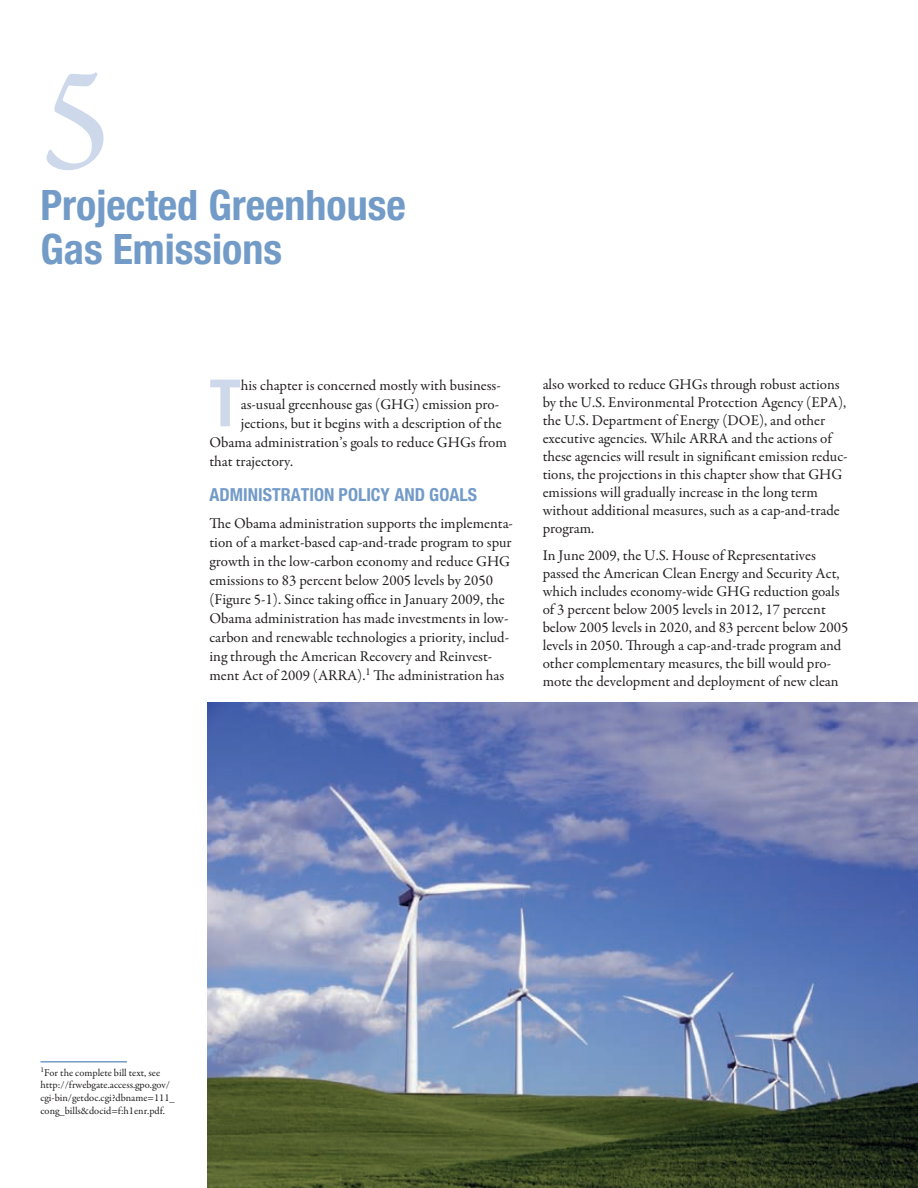
<style>
.page{position:relative;width:918px;height:1188px;background:#fff}
.page>*{position:absolute;margin:0;border:0;box-sizing:border-box;transform-origin:0 0}
.t1{font:150px "Arno Pro";color:#cdd9eb}
.t2{font:700 condensed 65.4px "Helvetica Neue LT Std";color:#cdd9eb}
.t3{font:700 condensed 42px/43.5px "Helvetica Neue LT Std";color:#739bc8}
.t4{font:700 condensed 18px "Helvetica Neue LT Std";color:#739bc8}
.t5{font:15px/18px "Garamond Premr Pro";color:#231f20}
.t6{font:10.5px/12.8px "Garamond Premr Pro";color:#231f20}
</style>
<div class="page">
<img style="left:208px;top:702px;width:710px;height:486px">
<hr style="left:40px;top:1061px;width:87px;height:2px;background:#739bc8">
<h1 class="t1" style="left:40px;top:33px;width:73px">5</h1>
<h3 class="t3" style="left:40px;top:183px;width:367px">Projected Greenhouse<br>Gas Emissions</h3>
<h2 class="t2" style="left:209px;top:363px;width:33px">T</h2>
<p class="t5" style="left:241px;top:377px;width:261px">his chapter is concerned mostly with business-</p>
<p class="t5" style="left:241px;top:396px;width:260px">as-usual greenhouse gas (GHG) emission pro-</p>
<p class="t5" style="left:241px;top:415px;width:262px">jections, but it begins with a description of the</p>
<p class="t5" style="left:209px;top:434px;width:299px">Obama administration’s goals to reduce GHGs from</p>
<p class="t5" style="left:209px;top:453px;width:85px">that trajectory.</p>
<p class="t4" style="left:209px;top:483px;width:269px">Administration Policy and Goals</p>
<p class="t5" style="left:209px;top:514px;width:305px;line-height:18.9px">The Obama administration supports the implementa&shy;tion of a market-based cap-and-trade program to spur growth in the low-carbon economy and reduce GHG emissions to 83 percent below 2005 levels by 2050 (Figure 5-1). Since taking office in January 2009, the Obama administration has made investments in low&shy;carbon and renewable technologies a priority, includ&shy;ing through the American Recovery and Reinvest&shy;ment Act of 2009 (ARRA).<sup>1</sup> The administration has</p>
<p class="t5" style="left:543px;top:376px;width:306px">also worked to reduce GHGs through robust actions by the U.S. Environmental Protection Agency (EPA), the U.S. Department of Energy (DOE), and other executive agencies. While ARRA and the actions of these agencies will result in significant emission reduc&shy;tions, the projections in this chapter show that GHG emissions will gradually increase in the long term without additional measures, such as a cap-and-trade program.</p>
<p class="t5" style="left:543px;top:546px;width:307px">In June 2009, the U.S. House of Representatives passed the American Clean Energy and Security Act, which includes economy-wide GHG reduction goals of 3 percent below 2005 levels in 2012, 17 percent below 2005 levels in 2020, and 83 percent below 2005 levels in 2050. Through a cap-and-trade program and other complementary measures, the bill would pro&shy;mote the development and deployment of new clean</p>
<p class="t6" style="left:40px;top:1066px;width:136px"><sup>1</sup>For the complete bill text, see http://frwebgate.access.gpo.gov/ cgi-bin/getdoc.cgi?dbname=111_ cong_bills&amp;docid=f:h1enr.pdf.</p>
</div>
